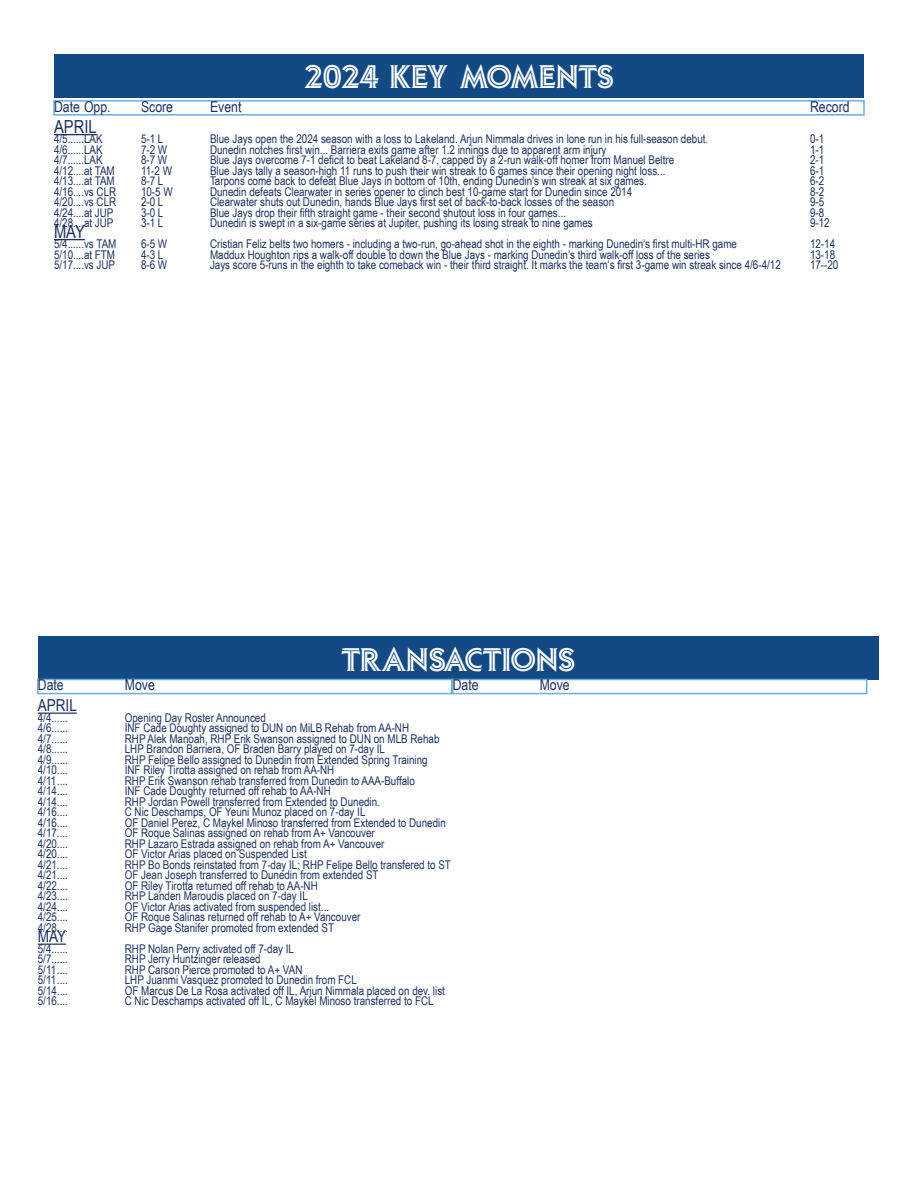
<style>
.page{position:relative;width:918px;height:1188px;background:#fff}
.page>*{position:absolute;margin:0;border:0;box-sizing:border-box;transform-origin:0 0}
.t1{font:700 27px "Blue Jays Split";color:#fff}
.t2{font:18px "Arial Narrow";color:#1c3160}
.t3{font:16.5px "Arial Narrow";color:#1c3160}
.t4{font:15px "Arial Narrow";color:#1c3160}
.t5{font:12px "Arial Narrow";color:#1c3160}
</style>
<div class="page">
<div style="left:54px;top:54px;width:810px;height:43px;background:#134a83"></div>
<div style="left:53px;top:100px;width:812px;height:16px;border:2px solid #6caddf"></div>
<hr style="left:54px;top:134px;width:43px;height:1px;background:#1c3160">
<hr style="left:54px;top:239px;width:31px;height:1px;background:#1c3160">
<div style="left:38px;top:636px;width:840px;height:44px;background:#134a83"></div>
<div style="left:37px;top:679px;width:416px;height:15px;border:2px solid #6caddf"></div>
<hr style="left:38px;top:713px;width:39px;height:1px;background:#1c3160">
<svg style="left:38px;top:944px;width:28px;height:1px"></svg>
<div style="left:452px;top:679px;width:415px;height:15px;border:2px solid #6caddf"></div>
<p class="t1" style="left:305px;top:62px;width:310px">2024 KEY MOMENTS</p>
<p class="t4" style="left:54px;top:95px;width:58px">Date Opp.</p>
<p class="t4" style="left:141px;top:95px;width:34px">Score</p>
<p class="t4" style="left:210px;top:95px;width:33px">Event</p>
<p class="t4" style="left:810px;top:95px;width:41px">Record</p>
<p class="t2" style="left:54px;top:113px;width:44px">APRIL</p>
<p class="t5" style="left:54px;top:130px;width:50px">4/5......LAK</p>
<p class="t5" style="left:141px;top:130px;width:24px">5-1 L</p>
<p class="t5" style="left:210px;top:130px;width:500px">Blue Jays open the 2024 season with a loss to Lakeland. Arjun Nimmala drives in lone run in his full-season debut.</p>
<p class="t5" style="left:810px;top:130px;width:16px">0-1</p>
<p class="t5" style="left:54px;top:141px;width:50px">4/6......LAK</p>
<p class="t5" style="left:141px;top:141px;width:28px">7-2 W</p>
<p class="t5" style="left:210px;top:141px;width:398px">Dunedin notches first win... Barriera exits game after 1.2 innings due to apparent arm injury</p>
<p class="t5" style="left:810px;top:141px;width:16px">1-1</p>
<p class="t5" style="left:54px;top:151px;width:50px">4/7......LAK</p>
<p class="t5" style="left:141px;top:151px;width:28px">8-7 W</p>
<p class="t5" style="left:210px;top:151px;width:466px">Blue Jays overcome 7-1 deficit to beat Lakeland 8-7, capped by a 2-run walk-off homer from Manuel Beltre</p>
<p class="t5" style="left:810px;top:151px;width:16px">2-1</p>
<p class="t5" style="left:54px;top:162px;width:62px">4/12....at TAM</p>
<p class="t5" style="left:141px;top:162px;width:32px">11-2 W</p>
<p class="t5" style="left:210px;top:162px;width:457px">Blue Jays tally a season-high 11 runs to push their win streak to 6 games since their opening night loss...</p>
<p class="t5" style="left:810px;top:162px;width:16px">6-1</p>
<p class="t5" style="left:54px;top:172px;width:62px">4/13....at TAM</p>
<p class="t5" style="left:141px;top:172px;width:24px">8-7 L</p>
<p class="t5" style="left:210px;top:172px;width:438px">Tarpons come back to defeat Blue Jays in bottom of 10th, ending Dunedin’s win streak at six games.</p>
<p class="t5" style="left:810px;top:172px;width:16px">6-2</p>
<p class="t5" style="left:54px;top:183px;width:64px">4/16....vs CLR</p>
<p class="t5" style="left:141px;top:183px;width:33px">10-5 W</p>
<p class="t5" style="left:210px;top:183px;width:424px">Dunedin defeats Clearwater in series opener to clinch best 10-game start for Dunedin since 2014</p>
<p class="t5" style="left:810px;top:183px;width:16px">8-2</p>
<p class="t5" style="left:54px;top:193px;width:64px">4/20....vs CLR</p>
<p class="t5" style="left:141px;top:193px;width:24px">2-0 L</p>
<p class="t5" style="left:210px;top:193px;width:406px">Clearwater shuts out Dunedin, hands Blue Jays first set of back-to-back losses of the season</p>
<p class="t5" style="left:810px;top:193px;width:16px">9-5</p>
<p class="t5" style="left:54px;top:204px;width:61px">4/24....at JUP</p>
<p class="t5" style="left:141px;top:204px;width:24px">3-0 L</p>
<p class="t5" style="left:210px;top:204px;width:358px">Blue Jays drop their fifth straight game - their second shutout loss in four games...</p>
<p class="t5" style="left:810px;top:204px;width:16px">9-8</p>
<p class="t5" style="left:54px;top:214px;width:61px">4/28....at JUP</p>
<p class="t5" style="left:141px;top:214px;width:24px">3-1 L</p>
<p class="t5" style="left:210px;top:214px;width:384px">Dunedin is swept in a six-game series at Jupiter, pushing its losing streak to nine games</p>
<p class="t5" style="left:810px;top:214px;width:21px">9-12</p>
<p class="t2" style="left:54px;top:218px;width:32px">MAY</p>
<p class="t5" style="left:54px;top:235px;width:64px">5/4......vs TAM</p>
<p class="t5" style="left:141px;top:235px;width:28px">6-5 W</p>
<p class="t5" style="left:210px;top:235px;width:529px">Cristian Feliz belts two homers - including a two-run, go-ahead shot in the eighth - marking Dunedin’s first multi-HR game</p>
<p class="t5" style="left:810px;top:235px;width:27px">12-14</p>
<p class="t5" style="left:54px;top:246px;width:63px">5/10....at FTM</p>
<p class="t5" style="left:141px;top:246px;width:24px">4-3 L</p>
<p class="t5" style="left:210px;top:246px;width:501px">Maddux Houghton rips a walk-off double to down the Blue Jays - marking Dunedin’s third walk-off loss of the series</p>
<p class="t5" style="left:810px;top:246px;width:27px">13-18</p>
<p class="t5" style="left:54px;top:256px;width:63px">5/17....vs JUP</p>
<p class="t5" style="left:141px;top:256px;width:28px">8-6 W</p>
<p class="t5" style="left:210px;top:256px;width:572px">Jays score 5-runs in the eighth to take comeback win - their third straight. It marks the team’s first 3-game win streak since 4/6-4/12</p>
<p class="t5" style="left:810px;top:256px;width:30px">17--20</p>
<p class="t1" style="left:341px;top:645px;width:235px">TRANSACTIONS</p>
<p class="t4" style="left:38px;top:674px;width:27px">Date</p>
<p class="t4" style="left:125px;top:674px;width:32px">Move</p>
<p class="t3" style="left:38px;top:694px;width:41px">APRIL</p>
<p class="t5" style="left:38px;top:709px;width:32px">4/4......</p>
<p class="t5" style="left:125px;top:709px;width:143px">Opening Day Roster Announced</p>
<p class="t5" style="left:38px;top:719px;width:32px">4/6......</p>
<p class="t5" style="left:125px;top:719px;width:286px">INF Cade Doughty assigned to DUN on MiLB Rehab from AA-NH</p>
<p class="t5" style="left:38px;top:730px;width:32px">4/7......</p>
<p class="t5" style="left:125px;top:730px;width:316px">RHP Alek Manoah, RHP Erik Swanson assigned to DUN on MLB Rehab</p>
<p class="t5" style="left:38px;top:740px;width:32px">4/8......</p>
<p class="t5" style="left:125px;top:740px;width:262px">LHP Brandon Barriera, OF Braden Barry played on 7-day IL</p>
<p class="t5" style="left:38px;top:751px;width:32px">4/9......</p>
<p class="t5" style="left:125px;top:751px;width:304px">RHP Felipe Bello assigned to Dunedin from Extended Spring Training</p>
<p class="t5" style="left:38px;top:761px;width:32px">4/10....</p>
<p class="t5" style="left:125px;top:761px;width:211px">INF Riley Tirotta assigned on rehab from AA-NH</p>
<p class="t5" style="left:38px;top:772px;width:32px">4/11....</p>
<p class="t5" style="left:125px;top:772px;width:292px">RHP Erik Swanson rehab transferred from Dunedin to AAA-Buffalo</p>
<p class="t5" style="left:38px;top:782px;width:32px">4/14....</p>
<p class="t5" style="left:125px;top:782px;width:208px">INF Cade Doughty returned off rehab to AA-NH</p>
<p class="t5" style="left:38px;top:793px;width:32px">4/14....</p>
<p class="t5" style="left:125px;top:793px;width:257px">RHP Jordan Powell transferred from Extended to Dunedin.</p>
<p class="t5" style="left:38px;top:803px;width:32px">4/16....</p>
<p class="t5" style="left:125px;top:803px;width:242px">C Nic Deschamps, OF Yeuni Munoz placed on 7-day IL</p>
<p class="t5" style="left:38px;top:814px;width:32px">4/16....</p>
<p class="t5" style="left:125px;top:814px;width:323px">OF Daniel Perez, C Maykel Minoso transferred from Extended to Dunedin</p>
<p class="t5" style="left:38px;top:824px;width:32px">4/17....</p>
<p class="t5" style="left:125px;top:824px;width:252px">OF Roque Salinas assigned on rehab from A+ Vancouver</p>
<p class="t5" style="left:38px;top:835px;width:32px">4/20....</p>
<p class="t5" style="left:125px;top:835px;width:261px">RHP Lazaro Estrada assigned on rehab from A+ Vancouver</p>
<p class="t5" style="left:38px;top:845px;width:32px">4/20....</p>
<p class="t5" style="left:125px;top:845px;width:183px">OF Victor Arias placed on Suspended List</p>
<p class="t5" style="left:38px;top:856px;width:32px">4/21....</p>
<p class="t5" style="left:125px;top:856px;width:328px">RHP Bo Bonds reinstated from 7-day IL; RHP Felipe Bello transfered to ST</p>
<p class="t5" style="left:38px;top:866px;width:32px">4/21....</p>
<p class="t5" style="left:125px;top:866px;width:255px">OF Jean Joseph transferred to Dunedin from extended ST</p>
<p class="t5" style="left:38px;top:877px;width:32px">4/22....</p>
<p class="t5" style="left:125px;top:877px;width:195px">OF Riley Tirotta returned off rehab to AA-NH</p>
<p class="t5" style="left:38px;top:887px;width:32px">4/23....</p>
<p class="t5" style="left:125px;top:887px;width:185px">RHP Landen Maroudis placed on 7-day IL</p>
<p class="t5" style="left:38px;top:898px;width:32px">4/24....</p>
<p class="t5" style="left:125px;top:898px;width:206px">OF Victor Arias activated from suspended list...</p>
<p class="t5" style="left:38px;top:908px;width:32px">4/25....</p>
<p class="t5" style="left:125px;top:908px;width:237px">OF Roque Salinas returned off rehab to A+ Vancouver</p>
<p class="t5" style="left:38px;top:919px;width:32px">4/28....</p>
<p class="t5" style="left:125px;top:919px;width:211px">RHP Gage Stanifer promoted from extended ST</p>
<p class="t3" style="left:38px;top:925px;width:30px">MAY</p>
<p class="t5" style="left:38px;top:940px;width:32px">5/4......</p>
<p class="t5" style="left:125px;top:940px;width:171px">RHP Nolan Perry activated off 7-day IL</p>
<p class="t5" style="left:38px;top:950px;width:32px">5/7......</p>
<p class="t5" style="left:125px;top:950px;width:137px">RHP Jerry Huntzinger released</p>
<p class="t5" style="left:38px;top:961px;width:32px">5/11....</p>
<p class="t5" style="left:125px;top:961px;width:179px">RHP Carson Pierce promoted to A+ VAN</p>
<p class="t5" style="left:38px;top:971px;width:32px">5/11....</p>
<p class="t5" style="left:125px;top:971px;width:234px">LHP Juanmi Vasquez promoted to Dunedin from FCL</p>
<p class="t5" style="left:38px;top:982px;width:32px">5/14....</p>
<p class="t5" style="left:125px;top:982px;width:322px">OF Marcus De La Rosa activated off IL, Arjun Nimmala placed on dev. list</p>
<p class="t5" style="left:38px;top:992px;width:32px">5/16....</p>
<p class="t5" style="left:125px;top:992px;width:310px">C Nic Deschamps activated off IL, C Maykel Minoso transferred to FCL</p>
<p class="t4" style="left:453px;top:674px;width:27px">Date</p>
<p class="t4" style="left:540px;top:674px;width:32px">Move</p>
</div>
